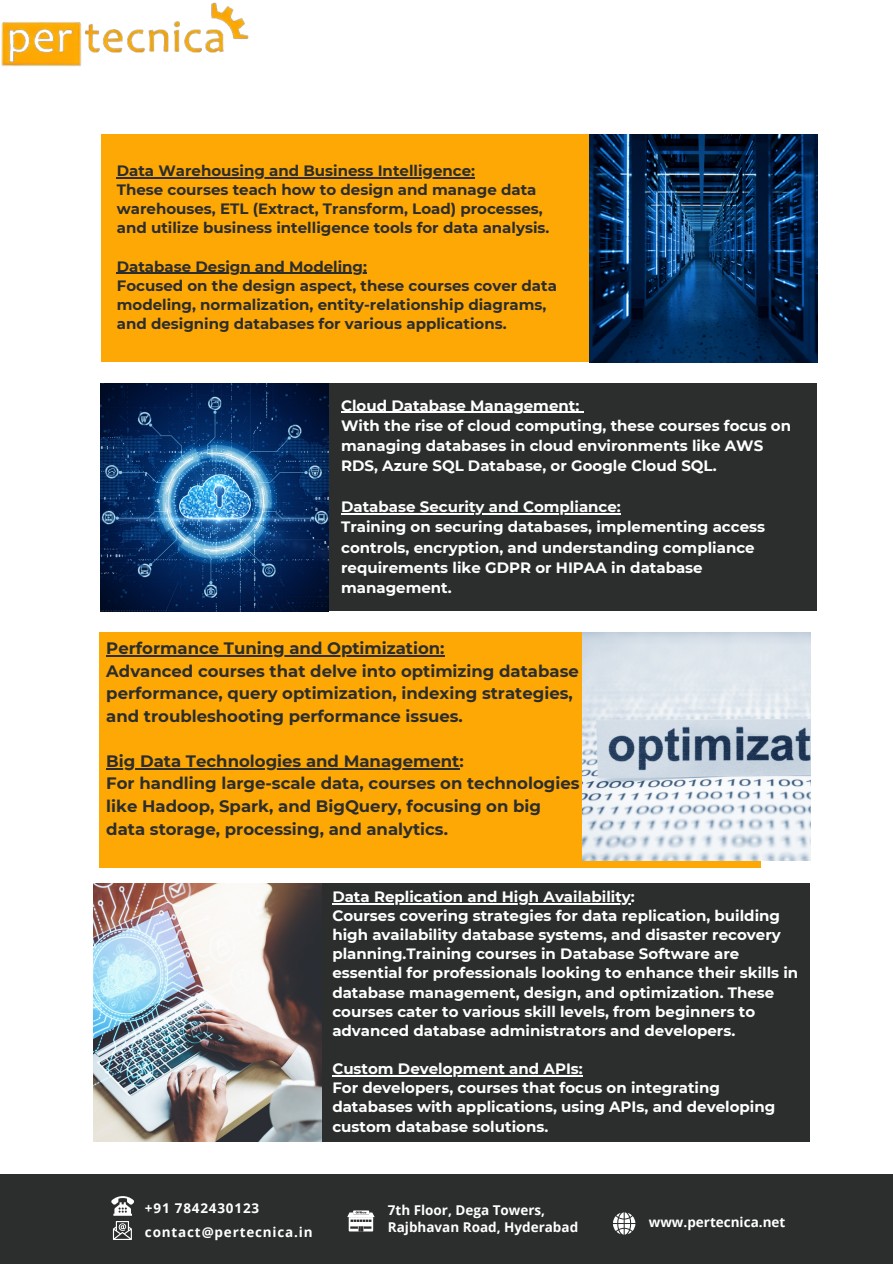
<style>
.page{position:relative;width:893px;height:1264px;background:#fff}
.page>*{position:absolute;margin:0;border:0;box-sizing:border-box;transform-origin:0 0}
.t1{font:700 16.5px/22.5px "Montserrat";color:#2c2d2d}
.t2{font:700 15px/19.2px "Montserrat";color:#fff}
.t3{font:700 15px/19.2px "Montserrat";color:#2c2d2d}
.t4{font:700 13.5px "Open Sans";color:#fff}
.t5{font:700 13.5px "Open Sans";letter-spacing:.06em;color:#fff}
</style>
<div class="page">
<img style="left:1px;top:2px;width:248px;height:65px">
<div style="left:101px;top:134px;width:709px;height:228px;background:#fea806"></div>
<div style="left:208px;top:383px;width:609px;height:228px;background:#2c2d2d"></div>
<img style="left:101px;top:383px;width:227px;height:228px">
<img style="left:589px;top:134px;width:228px;height:228px">
<div style="left:99px;top:632px;width:662px;height:235px;background:#fea806"></div>
<img style="left:582px;top:633px;width:228px;height:227px">
<div style="left:200px;top:883px;width:609px;height:258px;background:#2c2d2d"></div>
<img style="left:94px;top:883px;width:228px;height:258px">
<div style="left:0;top:1174px;width:892px;height:89px;background:#2c2d2d"></div>
<svg style="left:613px;top:1212px;width:22px;height:22px"></svg>
<svg style="left:347px;top:1210px;width:27px;height:21px"></svg>
<svg style="left:111px;top:1196px;width:23px;height:43px"></svg>
<hr style="left:117px;top:177px;width:358px;height:1px;background:#2c2d2d">
<hr style="left:117px;top:273px;width:250px;height:1px;background:#2c2d2d">
<hr style="left:341px;top:412px;width:238px;height:1px;background:#fff">
<hr style="left:341px;top:513px;width:280px;height:1px;background:#fff">
<hr style="left:106px;top:655px;width:338px;height:1px;background:#2c2d2d">
<hr style="left:106px;top:768px;width:353px;height:1px;background:#2c2d2d">
<hr style="left:332px;top:903px;width:299px;height:1px;background:#fff">
<hr style="left:332px;top:1075px;width:250px;height:1px;background:#fff">
<p class="t3" style="left:117px;top:161px;width:360px">Data Warehousing and Business Intelligence:</p>
<p class="t3" style="left:117px;top:180px;width:434px">These courses teach how to design and manage data warehouses, ETL (Extract, Transform, Load) processes, and utilize business intelligence tools for data analysis.</p>
<p class="t3" style="left:117px;top:256px;width:252px">Database Design and Modeling:</p>
<p class="t3" style="left:117px;top:276px;width:441px">Focused on the design aspect, these courses cover data modeling, normalization, entity-relationship diagrams, and designing databases for various applications.</p>
<p class="t2" style="left:341px;top:396px;width:240px">Cloud Database Management:</p>
<p class="t2" style="left:341px;top:415px;width:451px;line-height:20.2px">With the rise of cloud computing, these courses focus on managing databases in cloud environments like AWS<br>RDS, Azure SQL Database, or Google Cloud SQL.</p>
<p class="t2" style="left:341px;top:497px;width:281px">Database Security and Compliance:</p>
<p class="t2" style="left:341px;top:517px;width:425px;line-height:20.2px">Training on securing databases, implementing access controls, encryption, and understanding compliance requirements like GDPR or HIPAA in database management.</p>
<p class="t1" style="left:106px;top:637px;width:340px">Performance Tuning and Optimization:</p>
<p class="t1" style="left:106px;top:659px;width:474px">Advanced courses that delve into optimizing database performance, query optimization, indexing strategies, and troubleshooting performance issues.</p>
<p class="t1" style="left:106px;top:749px;width:359px">Big Data Technologies and Management:</p>
<p class="t1" style="left:106px;top:772px;width:474px">For handling large-scale data, courses on technologies like Hadoop, Spark, and BigQuery, focusing on big data storage, processing, and analytics.</p>
<p class="t2" style="left:332px;top:887px;width:304px">Data Replication and High Availability:</p>
<p class="t2" style="left:332px;top:906px;width:467px">Courses covering strategies for data replication, building high availability database systems, and disaster recovery planning.Training courses in Database Software are essential for professionals looking to enhance their skills in database management, design, and optimization. These courses cater to various skill levels, from beginners to advanced database administrators and developers.</p>
<p class="t2" style="left:332px;top:1059px;width:252px">Custom Development and APIs:</p>
<p class="t2" style="left:332px;top:1078px;width:444px">For developers, courses that focus on integrating databases with applications, using APIs, and developing custom database solutions.</p>
<p class="t5" style="left:145px;top:1198px;width:116px">+91 7842430123</p>
<p class="t5" style="left:145px;top:1222px;width:169px">contact@pertecnica.in</p>
<p class="t4" style="left:388px;top:1200px;width:159px">7th Floor, Dega Towers,</p>
<p class="t4" style="left:388px;top:1217px;width:192px">Rajbhavan Road, Hyderabad</p>
<p class="t4" style="left:648px;top:1212px;width:138px">www.pertecnica.net</p>
</div>
